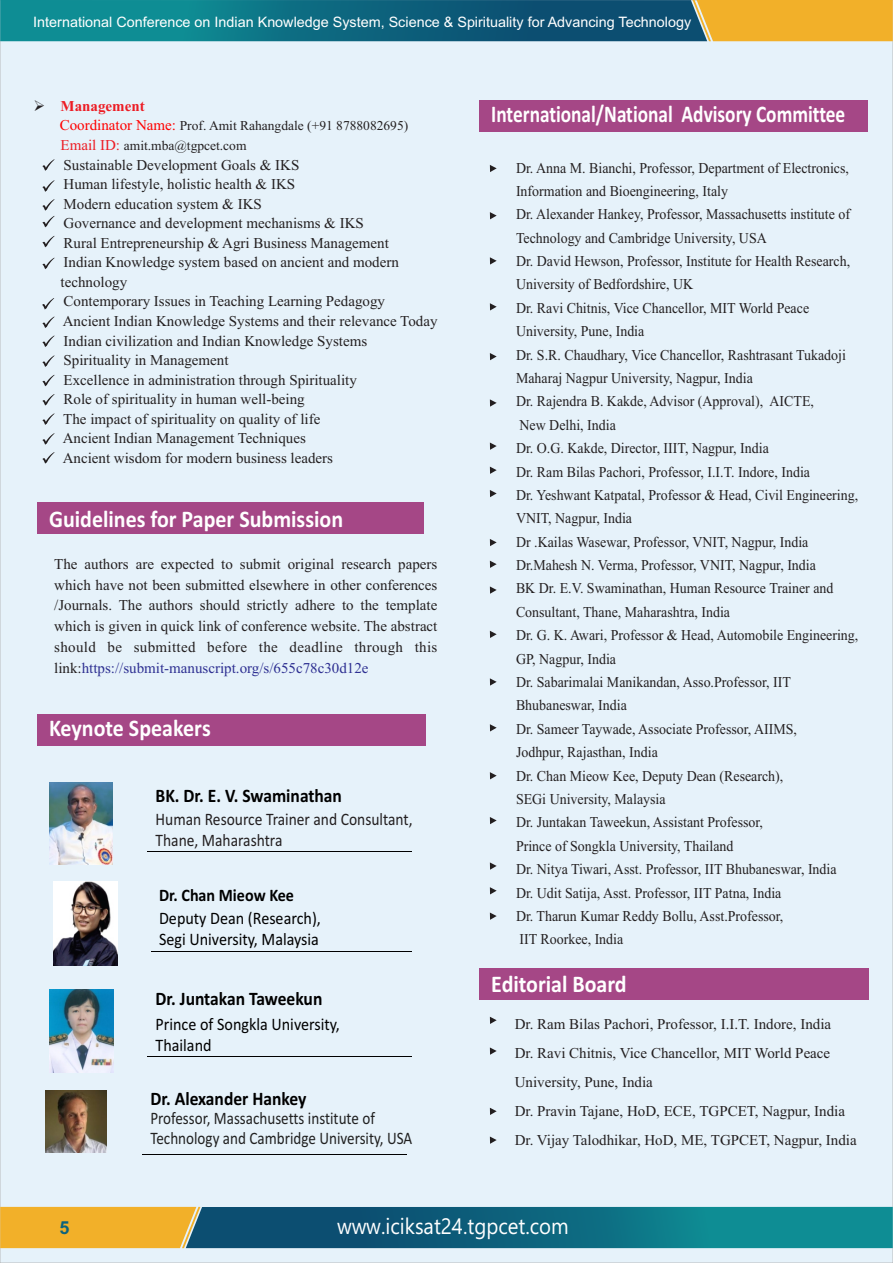
<style>
.page{position:relative;width:893px;height:1263px;background:#fff}
.page>*{position:absolute;margin:0;border:0;box-sizing:border-box;transform-origin:0 0}
.t1{font:700 24px "Calibri";color:#fff;scale:.92 1}
.t2{font:700 24px "Calibri";color:#fff;scale:.81 1}
.t3{font:22.35px "Ebrima";color:#fff;scale:.92 1}
.t4{font:700 19.2px "Calibri";color:#000;scale:.92 1}
.t5{font:700 18px "Arial";color:#0d637d}
.t6{font:17.55px/21.5px "Calibri";color:#000;scale:.92 1}
.t7{font:17.55px/19.4px "Calibri";color:#212121;scale:.86 1}
.t8{font:17.55px/20.7px "Calibri";color:#231f20;scale:.88 1}
.t9{font:700 17.55px "Calibri";color:#000;scale:.92 1}
.t10{font:15px/23.4px "Times New Roman";color:#231f20;scale:.93 1}
.t11{font:15px/19.5px "Times New Roman";color:#231f20}
.t12{font:700 15px "Times New Roman";color:#ed1c24}
.t13{font:15px "Times New Roman";color:#ed1c24}
.t14{font:14.4px "Arial";color:#fff}
.t15{font:13.5px/19.5px "Times New Roman";color:#231f20}
.s1{font-size:15px;color:#f00}
.s2{color:#2e3092}
</style>
<div class="page">
<div style="left:0;top:41px;width:893px;height:1222px;background:#e6f2fa"></div>
<svg style="left:0;top:1207px;width:893px;height:41px;background:#3e7a6f"></svg>
<div style="left:37px;top:714px;width:389px;height:31px;background:#a54786"></div>
<hr style="left:151px;top:951px;width:261px;height:1px;background:#000">
<img style="left:53px;top:881px;width:65px;height:84px">
<hr style="left:148px;top:1056px;width:264px;height:1px;background:#000">
<img style="left:50px;top:989px;width:63px;height:83px">
<img style="left:50px;top:782px;width:62px;height:82px">
<hr style="left:148px;top:851px;width:264px;height:1px;background:#000">
<svg style="left:0;top:0;width:893px;height:41px;background:#3e7a6f"></svg>
<div style="left:37px;top:502px;width:387px;height:32px;background:#a54786"></div>
<hr style="left:143px;top:1154px;width:264px;height:1px;background:#000">
<img style="left:45px;top:1091px;width:62px;height:61px">
<div style="left:479px;top:100px;width:389px;height:31px;background:#a54786"></div>
<div style="left:479px;top:968px;width:389px;height:31px;background:#a54786"></div>
<svg style="left:42px;top:159px;width:13px;height:12px"></svg>
<svg style="left:42px;top:180px;width:13px;height:12px"></svg>
<svg style="left:42px;top:199px;width:13px;height:28px"></svg>
<svg style="left:42px;top:236px;width:13px;height:11px"></svg>
<svg style="left:42px;top:258px;width:13px;height:11px"></svg>
<svg style="left:42px;top:298px;width:12px;height:12px"></svg>
<svg style="left:42px;top:316px;width:13px;height:12px"></svg>
<svg style="left:42px;top:335px;width:13px;height:12px"></svg>
<svg style="left:42px;top:355px;width:13px;height:12px"></svg>
<svg style="left:42px;top:375px;width:13px;height:11px"></svg>
<svg style="left:42px;top:394px;width:13px;height:12px"></svg>
<svg style="left:42px;top:413px;width:13px;height:12px"></svg>
<svg style="left:42px;top:433px;width:13px;height:12px"></svg>
<svg style="left:42px;top:452px;width:13px;height:12px"></svg>
<svg style="left:490px;top:817px;width:7px;height:7px"></svg>
<svg style="left:490px;top:1017px;width:7px;height:7px"></svg>
<svg style="left:490px;top:1047px;width:7px;height:8px"></svg>
<svg style="left:490px;top:1108px;width:7px;height:7px"></svg>
<svg style="left:490px;top:1136px;width:7px;height:8px"></svg>
<svg style="left:490px;top:862px;width:7px;height:8px"></svg>
<svg style="left:490px;top:887px;width:7px;height:7px"></svg>
<svg style="left:490px;top:772px;width:7px;height:7px"></svg>
<svg style="left:490px;top:724px;width:7px;height:7px"></svg>
<svg style="left:490px;top:399px;width:7px;height:8px"></svg>
<svg style="left:490px;top:353px;width:7px;height:7px"></svg>
<svg style="left:490px;top:303px;width:7px;height:7px"></svg>
<svg style="left:490px;top:257px;width:7px;height:8px"></svg>
<svg style="left:490px;top:212px;width:7px;height:7px"></svg>
<svg style="left:490px;top:165px;width:7px;height:7px"></svg>
<svg style="left:490px;top:912px;width:7px;height:8px"></svg>
<svg style="left:490px;top:442px;width:7px;height:8px"></svg>
<svg style="left:490px;top:467px;width:7px;height:7px"></svg>
<svg style="left:490px;top:490px;width:7px;height:7px"></svg>
<svg style="left:490px;top:539px;width:7px;height:7px"></svg>
<svg style="left:490px;top:561px;width:7px;height:7px"></svg>
<svg style="left:490px;top:586px;width:7px;height:8px"></svg>
<svg style="left:490px;top:631px;width:7px;height:7px"></svg>
<svg style="left:490px;top:678px;width:7px;height:8px"></svg>
<svg style="left:35px;top:100px;width:9px;height:11px"></svg>
<p class="t14" style="left:33px;top:17px;width:659px">International Conference on Indian Knowledge System, Science &amp; Spirituality for Advancing Technology</p>
<p class="t12" style="left:61px;top:101px;width:86px">Management</p>
<p class="t13" style="left:61px;top:140px;width:61px">Email ID:</p>
<p class="t15" style="left:124px;top:117px;width:286px;text-indent:-64px"><span class="s1">Coordinator Name:</span> Prof. Amit Rahangdale (+91 8788082695) amit.mba@tgpcet.com</p>
<p class="t11" style="left:61px;top:156px;width:378px">Sustainable Development Goals &amp; IKS<br>Human lifestyle, holistic health &amp; IKS<br>Modern education system &amp; IKS<br>Governance and development mechanisms &amp; IKS<br>Rural Entrepreneurship &amp; Agri Business Management<br>Indian Knowledge system based on ancient and modern technology<br>Contemporary Issues in Teaching Learning Pedagogy<br>Ancient Indian Knowledge Systems and their relevance Today Indian civilization and Indian Knowledge Systems<br>Spirituality in Management<br>Excellence in administration through Spirituality<br>Role of spirituality in human well-being<br>The impact of spirituality on quality of life<br>Ancient Indian Management Techniques<br>Ancient wisdom for modern business leaders</p>
<h1 class="t1" style="left:49px;top:509px;width:321px">Guidelines for Paper Submission</h1>
<p class="t11" style="left:54px;top:555px;width:385px;line-height:20.9px;text-align:justify">The authors are expected to submit original research papers which have not been submitted elsewhere in other conferences /Journals. The authors should strictly adhere to the template which is given in quick link of conference website. The abstract should be submitted before the deadline through this link:<span class="s2">https://submit-manuscript.org/s/655c78c30d12e</span></p>
<h1 class="t1" style="left:49px;top:718px;width:177px">Keynote Speakers</h1>
<p class="t4" style="left:156px;top:787px;width:204px">BK. Dr. E. V. Swaminathan</p>
<p class="t8" style="left:156px;top:810px;width:294px">Human Resource Trainer and Consultant,<br>Thane, Maharashtra</p>
<p class="t9" style="left:159px;top:888px;width:148px">Dr. Chan Mieow Kee</p>
<p class="t6" style="left:159px;top:909px;width:177px">Deputy Dean (Research),<br>Segi University, Malaysia</p>
<p class="t4" style="left:156px;top:990px;width:183px">Dr. Juntakan Taweekun</p>
<p class="t6" style="left:156px;top:1014px;width:202px">Prince of Songkla University,<br>Thailand</p>
<p class="t4" style="left:150px;top:1091px;width:171px">Dr. Alexander Hankey</p>
<p class="t7" style="left:150px;top:1110px;width:306px">Professor, Massachusetts institute of<br>Technology and Cambridge University, USA</p>
<h1 class="t2" style="left:491px;top:104px;width:439px">International/National Advisory Committee</h1>
<p class="t10" style="left:516px;top:157px;width:370px">Dr. Anna M. Bianchi, Professor, Department of Electronics, Information and Bioengineering, Italy<br>Dr. Alexander Hankey, Professor, Massachusetts institute of Technology and Cambridge University, USA<br>Dr. David Hewson, Professor, Institute for Health Research, University of Bedfordshire, UK<br>Dr. Ravi Chitnis, Vice Chancellor, MIT World Peace University, Pune, India<br>Dr. S.R. Chaudhary, Vice Chancellor, Rashtrasant Tukadoji Maharaj Nagpur University, Nagpur, India<br>Dr. Rajendra B. Kakde, Advisor (Approval), AICTE,<br>New Delhi, India<br>Dr. O.G. Kakde, Director, IIIT, Nagpur, India<br>Dr. Ram Bilas Pachori, Professor, I.I.T. Indore, India<br>Dr. Yeshwant Katpatal, Professor &amp; Head, Civil Engineering, VNIT, Nagpur, India<br>Dr .Kailas Wasewar, Professor, VNIT, Nagpur, India Dr.Mahesh N. Verma, Professor, VNIT, Nagpur, India<br>BK Dr. E.V. Swaminathan, Human Resource Trainer and Consultant, Thane, Maharashtra, India<br>Dr. G. K. Awari, Professor &amp; Head, Automobile Engineering, GP, Nagpur, India<br>Dr. Sabarimalai Manikandan, Asso.Professor, IIT Bhubaneswar, India<br>Dr. Sameer Taywade, Associate Professor, AIIMS,<br>Jodhpur, Rajasthan, India<br>Dr. Chan Mieow Kee, Deputy Dean (Research),<br>SEGi University, Malaysia<br>Dr. Juntakan Taweekun, Assistant Professor,<br>Prince of Songkla University, Thailand<br>Dr. Nitya Tiwari, Asst. Professor, IIT Bhubaneswar, India<br>Dr. Udit Satija, Asst. Professor, IIT Patna, India<br>Dr. Tharun Kumar Reddy Bollu, Asst.Professor,<br>IIT Roorkee, India</p>
<h1 class="t1" style="left:491px;top:974px;width:149px">Editorial Board</h1>
<p class="t11" style="left:515px;top:1010px;width:343px;line-height:29.2px">Dr. Ram Bilas Pachori, Professor, I.I.T. Indore, India<br>Dr. Ravi Chitnis, Vice Chancellor, MIT World Peace University, Pune, India<br>Dr. Pravin Tajane, HoD, ECE, TGPCET, Nagpur, India Dr. Vijay Talodhikar, HoD, ME, TGPCET, Nagpur, India</p>
<p class="t5" style="left:60px;top:1220px;width:12px">5</p>
<h2 class="t3" style="left:337px;top:1217px;width:254px">www.iciksat24.tgpcet.com</h2>
</div>
